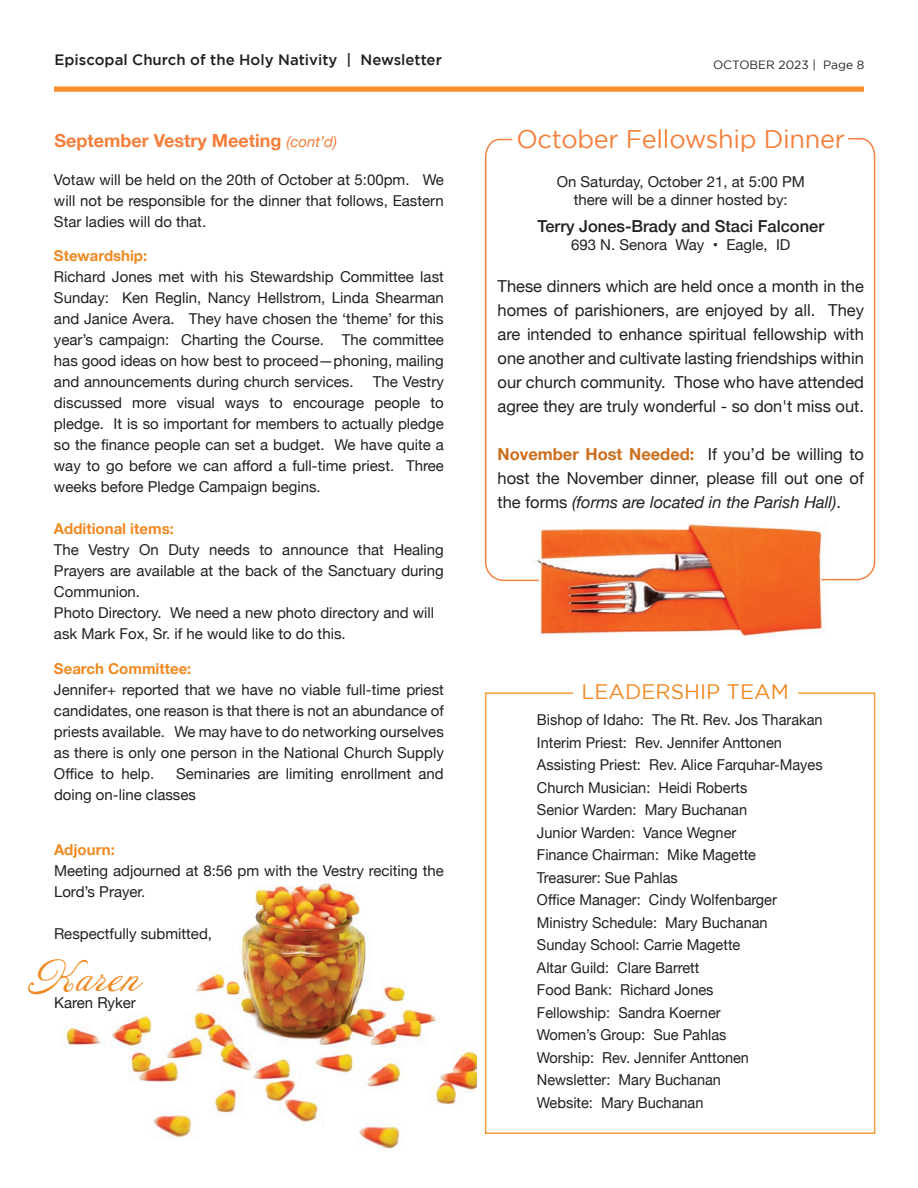
<style>
.page{position:relative;width:918px;height:1188px;background:#fff}
.page>*{position:absolute;margin:0;border:0;box-sizing:border-box;transform-origin:0 0}
.t1{font:37.5px "Annabelle JF";color:#f08921}
.t2{font:25.5px "Gotham";letter-spacing:-.01em;color:#f47e3a}
.t3{font:21px "Gotham";color:#f08921}
.t4{font:700 18px "Helvetica Neue";color:#f47e3a}
.t5{font:16.5px/24px "Helvetica Neue";color:#231f20;text-align:justify}
.t6{font:500 16.5px "Helvetica Neue";color:#231f20}
.t7{font:15px/21px "Helvetica Neue";color:#231f20}
.t8{font:700 15px "Helvetica Neue";color:#f08921}
.t9{font:500 15px "Gotham";color:#231f20}
.t10{font:12px "Gotham";color:#231f20}
.s1{font-weight:400;font-style:italic;font-size:15px}
.s2{font-weight:700;color:#cc6d1b}
.s3{font-style:italic}
</style>
<div class="page">
<svg style="left:54px;top:86px;width:810px;height:6px;background:#f79c45"></svg>
<img style="left:65px;top:881px;width:412px;height:268px">
<div style="left:485px;top:692px;width:390px;height:442px;border:2px solid #f79835"></div>
<div style="left:573px;top:684px;width:225px;height:18px;background:#fff"></div>
<img style="left:540px;top:523px;width:283px;height:114px">
<svg style="left:484px;top:138px;width:56px;height:444px"></svg>
<svg style="left:820px;top:138px;width:56px;height:443px"></svg>
<p class="t9" style="left:55px;top:51px;width:389px">Episcopal Church of the Holy Nativity | Newsletter</p>
<p class="t10" style="left:713px;top:58px;width:153px">OCTOBER 2023 | Page 8</p>
<p class="t4" style="left:55px;top:126px;width:284px">September Vestry Meeting <span class="s1">(cont’d)</span></p>
<p class="t7" style="left:54px;top:170px;width:391px;text-align:justify">Votaw will be held on the 20th of October at 5:00pm. We will not be responsible for the dinner that follows, Eastern Star ladies will do that.</p>
<p class="t8" style="left:54px;top:244px;width:95px">Stewardship:</p>
<p class="t7" style="left:54px;top:267px;width:391px;text-align:justify">Richard Jones met with his Stewardship Committee last Sunday: Ken Reglin, Nancy Hellstrom, Linda Shearman and Janice Avera. They have chosen the ‘theme’ for this year’s campaign: Charting the Course. The committee has good ideas on how best to proceed—phoning, mailing and announcements during church services.</p>
<p class="t7" style="left:54px;top:372px;width:391px;text-align:justify;text-indent:319px">The Vestry discussed more visual ways to encourage people to pledge. It is so important for members to actually pledge so the finance people can set a budget. We have quite a way to go before we can afford a full-time priest. Three weeks before Pledge Campaign begins.</p>
<p class="t8" style="left:54px;top:517px;width:121px">Additional items:</p>
<p class="t7" style="left:54px;top:540px;width:391px">The Vestry On Duty needs to announce that Healing Prayers are available at the back of the Sanctuary during Communion.<br>Photo Directory. We need a new photo directory and will ask Mark Fox, Sr. if he would like to do this.</p>
<p class="t8" style="left:54px;top:657px;width:139px">Search Committee:</p>
<p class="t7" style="left:54px;top:680px;width:391px;text-align:justify">Jennifer+ reported that we have no viable full-time priest candidates, one reason is that there is not an abundance of priests available. We may have to do networking ourselves as there is only one person in the National Church Supply Office to help.</p>
<p class="t7" style="left:54px;top:764px;width:391px;text-indent:122px">Seminaries are limiting enrollment and doing on-line classes</p>
<p class="t8" style="left:54px;top:838px;width:62px">Adjourn:</p>
<p class="t7" style="left:54px;top:861px;width:391px">Meeting adjourned at 8:56 pm with the Vestry reciting the<br>Lord’s Prayer.</p>
<p class="t7" style="left:54px;top:924px;width:160px">Respectfully submitted,</p>
<h1 class="t1" style="left:28px;top:953px;width:113px">Karen</h1>
<p class="t7" style="left:54px;top:993px;width:83px">Karen Ryker</p>
<h2 class="t2" style="left:516px;top:124px;width:330px">October Fellowship Dinner</h2>
<p class="t7" style="left:557px;top:174px;width:250px;line-height:18px;text-align:center">On Saturday, October 21, at 5:00 PM there will be a dinner hosted by:</p>
<p class="t6" style="left:537px;top:213px;width:288px">Terry Jones-Brady and Staci Falconer</p>
<p class="t7" style="left:571px;top:235px;width:221px">693 N. Senora Way • Eagle, ID</p>
<p class="t5" style="left:498px;top:275px;width:368px">These dinners which are held once a month in the homes of parishioners, are enjoyed by all. They are intended to enhance spiritual fellowship with one another and cultivate lasting friendships within our church community. Those who have attended agree they are truly wonderful - so don't miss out.</p>
<p class="t5" style="left:498px;top:443px;width:368px"><span class="s2">November Host Needed:</span> If you’d be willing to host the November dinner, please fill out one of the forms <span class="s3">(forms are located in the Parish Hall)</span>.</p>
<h3 class="t3" style="left:581px;top:680px;width:209px">LEADERSHIP TEAM</h3>
<p class="t7" style="left:537px;top:709px;width:287px;line-height:22.5px">Bishop of Idaho: The Rt. Rev. Jos Tharakan<br>Interim Priest: Rev. Jennifer Anttonen<br>Assisting Priest: Rev. Alice Farquhar-Mayes<br>Church Musician: Heidi Roberts<br>Senior Warden: Mary Buchanan<br>Junior Warden: Vance Wegner<br>Finance Chairman: Mike Magette<br>Treasurer: Sue Pahlas<br>Office Manager: Cindy Wolfenbarger<br>Ministry Schedule: Mary Buchanan<br>Sunday School: Carrie Magette<br>Altar Guild: Clare Barrett<br>Food Bank: Richard Jones<br>Fellowship: Sandra Koerner<br>Women’s Group: Sue Pahlas<br>Worship: Rev. Jennifer Anttonen<br>Newsletter: Mary Buchanan<br>Website: Mary Buchanan</p>
</div>
